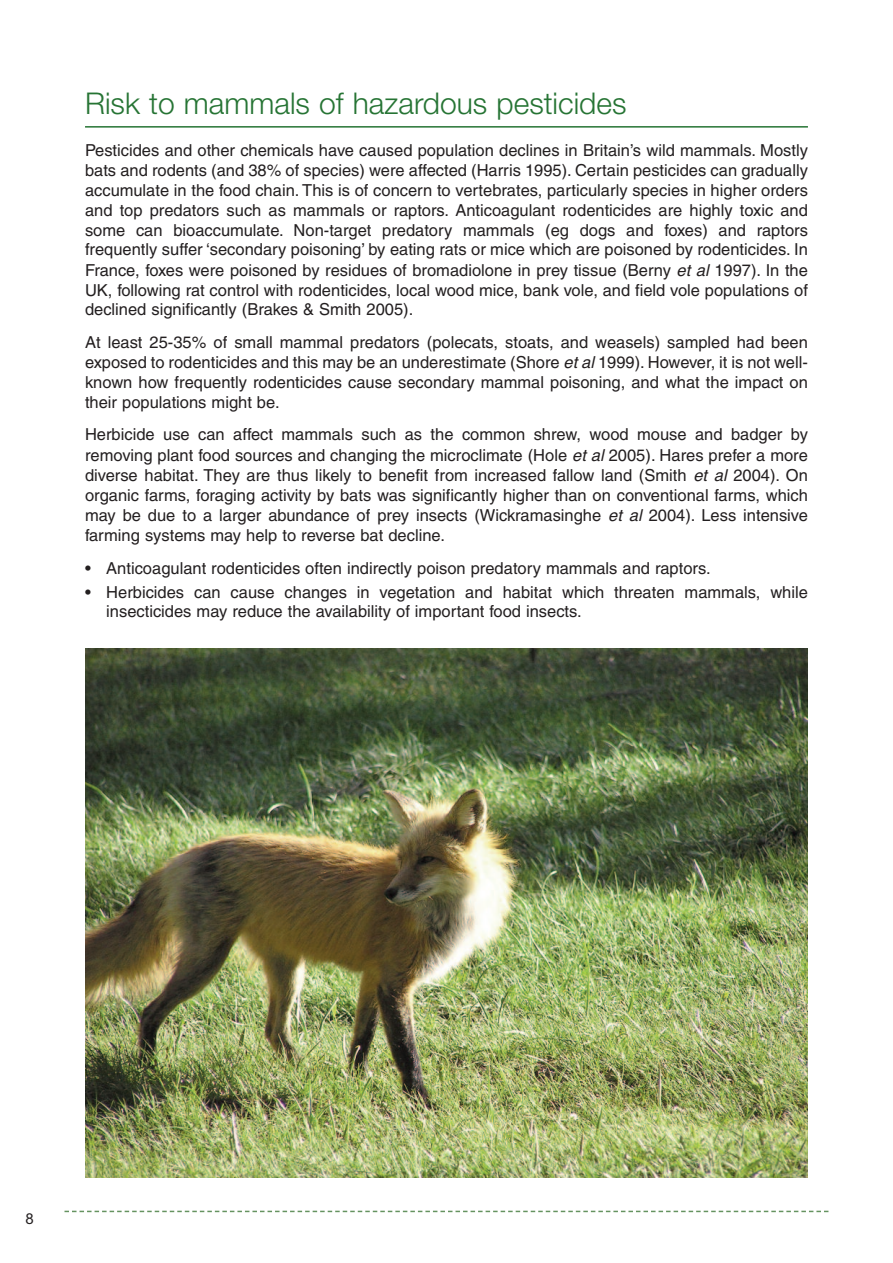
<style>
.page{position:relative;width:893px;height:1263px;background:#fff}
.page>*{position:absolute;margin:0;border:0;box-sizing:border-box;transform-origin:0 0}
.t1{font:300 30px "Helvetica Neue";color:#267434}
.t2{font:16.5px/19.8px "Helvetica";color:#231f20;text-align:justify}
.t3{font:15px "Arial";color:#231f20}
.s1{font-style:italic}
</style>
<div class="page">
<hr style="left:85px;top:126px;width:723px;height:2px;background:#267434">
<svg style="left:65px;top:1211px;width:763px;height:1px"></svg>
<img style="left:85px;top:648px;width:723px;height:530px">
<h1 class="t1" style="left:85px;top:85px;width:543px">Risk to mammals of hazardous pesticides</h1>
<p class="t2" style="left:85px;top:142px;width:724px">Pesticides and other chemicals have caused population declines in Britain’s wild mammals. Mostly bats and rodents (and 38% of species) were affected (Harris 1995). Certain pesticides can gradually accumulate in the food chain. This is of concern to vertebrates, particularly species in higher orders and top predators such as mammals or raptors. Anticoagulant rodenticides are highly toxic and some can bioaccumulate. Non-target predatory mammals (eg dogs and foxes) and raptors frequently suffer ‘secondary poisoning’ by eating rats or mice which are poisoned by rodenticides. In France, foxes were poisoned by residues of bromadiolone in prey tissue (Berny <span class="s1">et al</span> 1997). In the UK, following rat control with rodenticides, local wood mice, bank vole, and field vole populations of declined significantly (Brakes &amp; Smith 2005).</p>
<p class="t2" style="left:85px;top:334px;width:724px">At least 25-35% of small mammal predators (polecats, stoats, and weasels) sampled had been exposed to rodenticides and this may be an underestimate (Shore <span class="s1">et al</span> 1999). However, it is not well&shy;known how frequently rodenticides cause secondary mammal poisoning, and what the impact on their populations might be.</p>
<p class="t2" style="left:85px;top:426px;width:724px">Herbicide use can affect mammals such as the common shrew, wood mouse and badger by removing plant food sources and changing the microclimate (Hole <span class="s1">et al</span> 2005). Hares prefer a more diverse habitat. They are thus likely to benefit from increased fallow land (Smith <span class="s1">et al</span> 2004). On organic farms, foraging activity by bats was significantly higher than on conventional farms, which may be due to a larger abundance of prey insects (Wickramasinghe <span class="s1">et al</span> 2004). Less intensive farming systems may help to reverse bat decline.</p>
<p class="t2" style="left:85px;top:559px;width:627px">• Anticoagulant rodenticides often indirectly poison predatory mammals and raptors.</p>
<p class="t2" style="left:106px;top:583px;width:703px;text-indent:-21px">• Herbicides can cause changes in vegetation and habitat which threaten mammals, while insecticides may reduce the availability of important food insects.</p>
<p class="t3" style="left:26px;top:1209px;width:10px">8</p>
</div>
